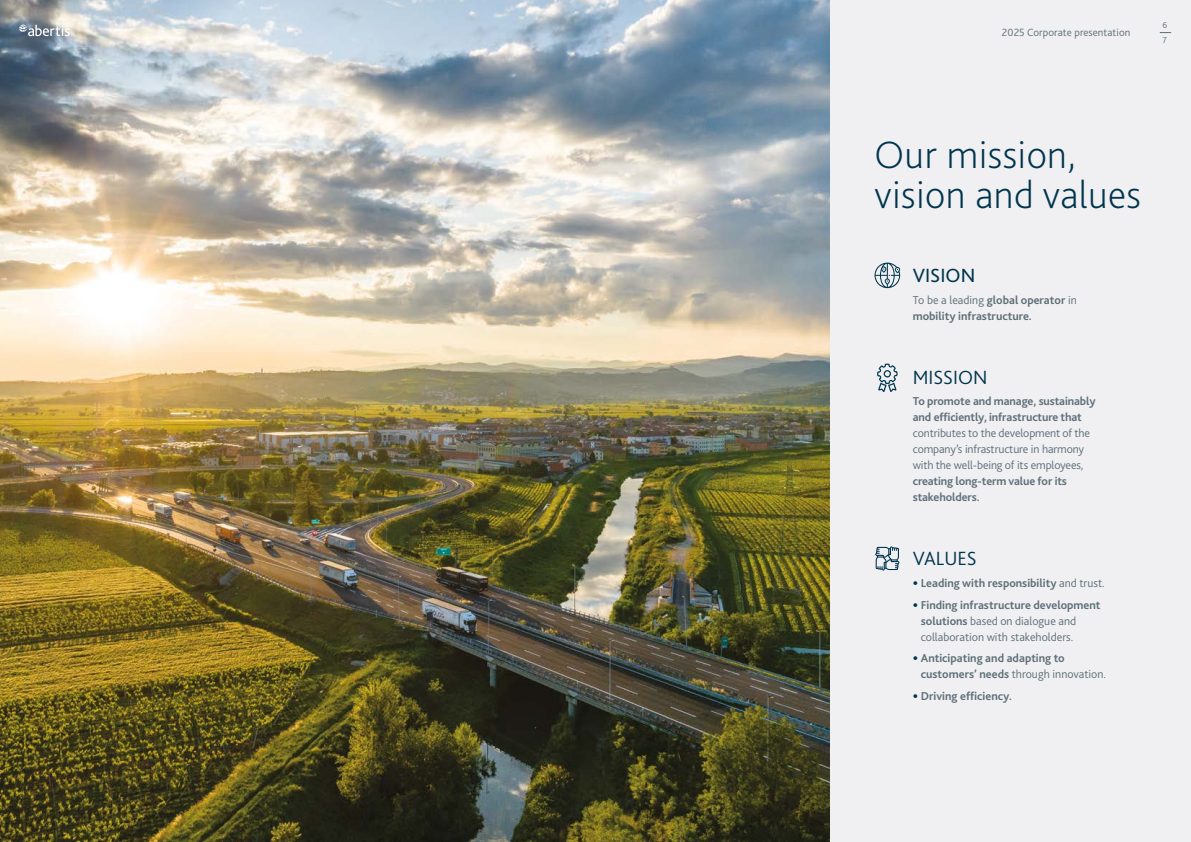
<style>
.page{position:relative;width:1191px;height:842px;background:#fff}
.page>*{position:absolute;margin:0;border:0;box-sizing:border-box;transform-origin:0 0}
.t1{font:200 40px/40px "Bliss 2";letter-spacing:.01em;color:#00354e}
.t2{font:300 20px "Bliss 2";color:#00354e}
.t3{font:20px "Bliss 2";color:#00354e}
.t4{font:700 12px/16px "Bliss 2";letter-spacing:-.01em;color:#5d7079}
.t5{font:300 12px/16px "Bliss 2";letter-spacing:-.01em;color:#5d7079}
.t6{font:300 11px "Bliss 2";letter-spacing:.005em;color:#5d7079}
.t7{font:300 9px/15px "Bliss 2";color:#5d7079}
.s1{font-weight:300}
.s2{font-family:"Flama";color:#00354e}
.s3{font-family:"Flama";font-weight:700;color:#00354e}
.s4{font-weight:700}
</style>
<div class="page">
<div style="left:829px;top:0;width:362px;height:842px;background:#f0eff1"></div>
<svg style="left:1159px;top:32px;width:12px;height:1px"></svg>
<svg style="left:874px;top:263px;width:26px;height:25px"></svg>
<svg style="left:877px;top:364px;width:20px;height:28px"></svg>
<svg style="left:875px;top:546px;width:24px;height:24px"></svg>
<img style="left:0;top:0;width:829px;height:842px">
<svg style="left:19px;top:25px;width:51px;height:11px"></svg>
<p class="t6" style="left:1002px;top:25px;width:130px">2025 Corporate presentation</p>
<p class="t7" style="left:1162px;top:17px;width:6px">6<br>7</p>
<h1 class="t1" style="left:874px;top:134px;width:268px">Our mission, vision and values</h1>
<h2 class="t3" style="left:912px;top:263px;width:64px">VISION</h2>
<p class="t4" style="left:912px;top:291px;width:166px"><span class="s1">To be a leading</span> global operator <span class="s1">in </span>mobility infrastructure.</p>
<h2 class="t2" style="left:912px;top:365px;width:76px">MISSION</h2>
<p class="t4" style="left:912px;top:393px;width:184px">To promote and manage, sustainably and efficiently, infrastructure that</p>
<p class="t5" style="left:912px;top:425px;width:179px">contributes to the development of the company’s infrastructure in harmony with the well-being of its employees,</p>
<p class="t4" style="left:912px;top:473px;width:156px">creating long-term value for its stakeholders.</p>
<h2 class="t2" style="left:912px;top:546px;width:65px">VALUES</h2>
<p class="t4" style="left:912px;top:575px;width:194px"><span class="s2">•</span> Leading with responsibility <span class="s1">and trust.</span></p>
<p class="t5" style="left:920px;top:596px;width:181px;text-indent:-8px"><span class="s3">•</span> <span class="s4">Finding infrastructure development solutions</span> based on dialogue and collaboration with stakeholders.</p>
<p class="t4" style="left:920px;top:650px;width:187px;text-indent:-8px"><span class="s2">•</span> Anticipating and adapting to customers’ needs <span class="s1">through innovation.</span></p>
<p class="t4" style="left:912px;top:688px;width:101px"><span class="s2">•</span> Driving efficiency.</p>
</div>
